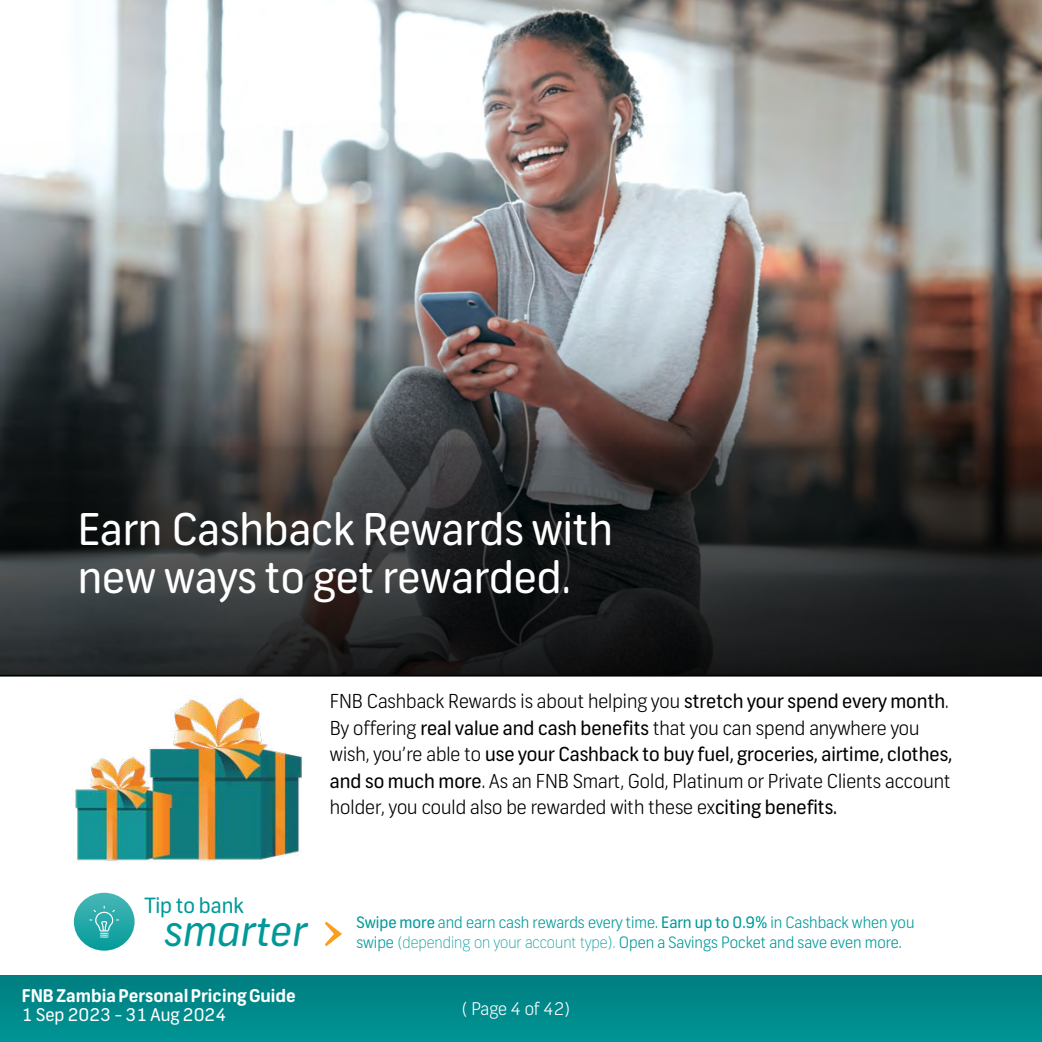
<style>
.page{position:relative;width:1042px;height:1042px;background:#fff}
.page>*{position:absolute;margin:0;border:0;box-sizing:border-box;transform-origin:0 0}
.t1{font:43.75px/48.5px "FNB Sans";color:#fff}
.t2{font:italic 42px "FNB Sans";color:#099}
.t3{font:21px "FNB Sans";color:#099}
.t4{font:300 19.25px/26.6px "FNB Sans";color:#000}
.t5{font:700 17.5px "FNB Sans";color:#fff}
.t6{font:17.5px "FNB Sans";color:#fff}
.t7{font:300 17.5px "FNB Sans";letter-spacing:-.01em;color:#fff}
.t8{font:300 15.75px/19.9px "FNB Sans";color:#099}
.s1{font-weight:400}
.s2{font-weight:100}
</style>
<div class="page">
<img style="left:110px;top:0;width:932px;height:122px">
<img style="left:0;top:122px;width:1042px;height:553px">
<svg style="left:0;top:675px;width:1042px;height:272px"></svg>
<img style="left:72px;top:696px;width:235px;height:166px">
<svg style="left:73px;top:892px;width:62px;height:59px"></svg>
<svg style="left:325px;top:921px;width:17px;height:25px"></svg>
<div style="left:0;top:975px;width:1042px;height:67px;background:#00898a"></div>
<h1 class="t1" style="left:78px;top:505px;width:537px">Earn Cashback Rewards with new ways to get rewarded.</h1>
<p class="t4" style="left:330px;top:688px;width:624px">FNB Cashback Rewards is about helping you <span class="s1">stretch your spend every month</span>.<br>By offering <span class="s1">real value and cash benefits</span> that you can spend anywhere you wish, you’re able to <span class="s1">use your Cashback to buy fuel, groceries, airtime, clothes, and so much more</span>. As an FNB Smart, Gold, Platinum or Private Clients account holder, you could also be rewarded with these ex<span class="s1">citing benefits.</span></p>
<p class="t3" style="left:145px;top:892px;width:100px">Tip to bank</p>
<h2 class="t2" style="left:164px;top:905px;width:144px">smarter</h2>
<p class="t8" style="left:356px;top:912px;width:559px"><span class="s1">Swipe more</span> and earn cash rewards every time. <span class="s1">Earn up to 0.9%</span> in Cashback when you swipe <span class="s2">(depending on your account type).</span> Open a Savings Pocket and save even more.</p>
<p class="t5" style="left:22px;top:985px;width:275px">FNB Zambia Personal Pricing Guide</p>
<p class="t6" style="left:22px;top:1004px;width:206px">1 Sep 2023 - 31 Aug 2024</p>
<p class="t7" style="left:462px;top:998px;width:110px">( Page 4 of 42)</p>
</div>
